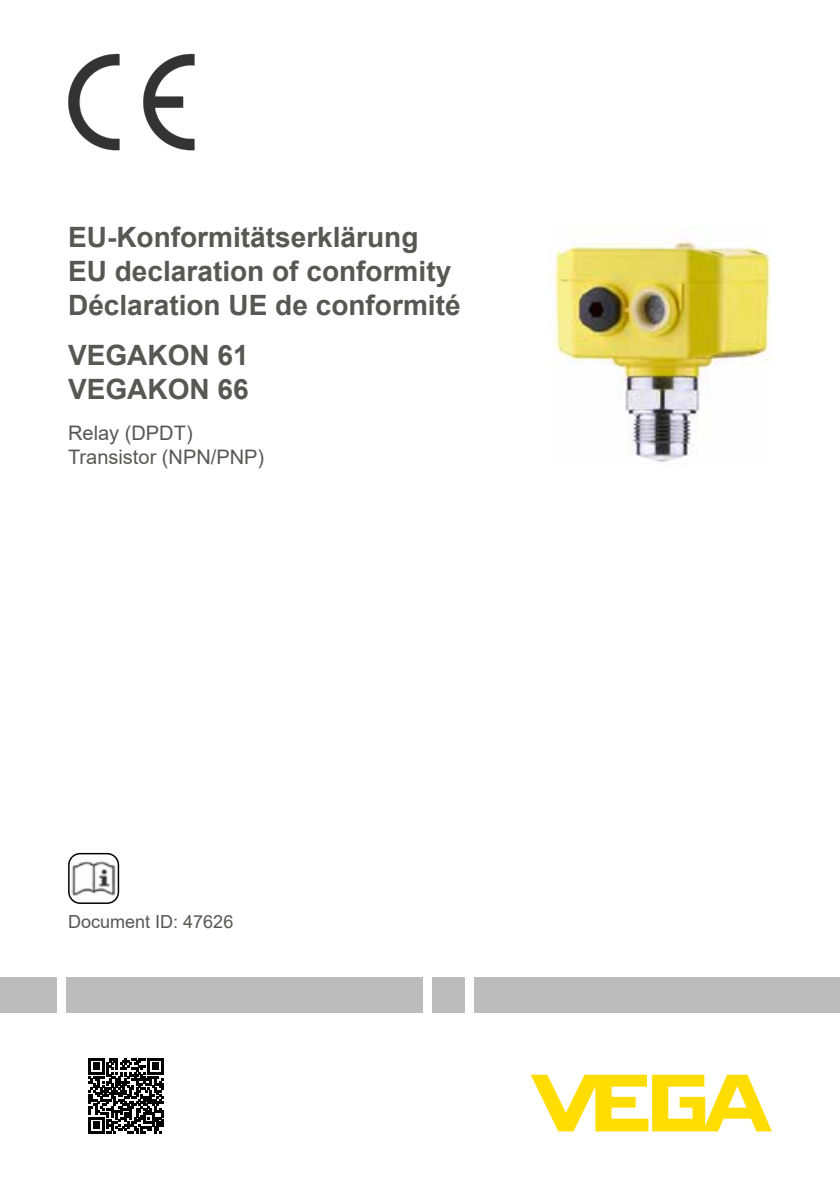
<style>
.page{position:relative;width:840px;height:1191px;background:#fff}
.page>*{position:absolute;margin:0;border:0;box-sizing:border-box;transform-origin:0 0}
.t1{font:700 28px/33.6px "Arial";color:#575756}
.t2{font:20px/24px "Arial";color:#575756}
.t3{font:18px "Arial";color:#575756}
</style>
<div class="page">
<img style="left:72px;top:858px;width:48px;height:45px">
<svg style="left:530px;top:1074px;width:241px;height:57px"></svg>
<img style="left:551px;top:227px;width:220px;height:235px">
<div style="left:68px;top:853px;width:51px;height:51px;border:2px solid #000;border-radius:11px"></div>
<div style="left:0;top:977px;width:839px;height:35px;background:#bdbcbc"></div>
<svg style="left:143px;top:54px;width:51px;height:96px"></svg>
<svg style="left:68px;top:54px;width:52px;height:96px"></svg>
<div style="left:465px;top:958px;width:8px;height:67px;background:#fff"></div>
<div style="left:57px;top:961px;width:8px;height:67px;background:#fff"></div>
<div style="left:422px;top:957px;width:9px;height:66px;background:#fff"></div>
<svg style="left:88px;top:1058px;width:75px;height:75px"></svg>
<p class="t1" style="left:68px;top:221px;width:394px">EU-Konformitätserklärung<br>EU declaration of conformity<br>Déclaration UE de conformité</p>
<p class="t1" style="left:68px;top:339px;width:182px">VEGAKON 61<br>VEGAKON 66</p>
<p class="t2" style="left:68px;top:421px;width:197px">Relay (DPDT)<br>Transistor (NPN/PNP)</p>
<p class="t3" style="left:68px;top:909px;width:167px">Document ID: 47626</p>
</div>
